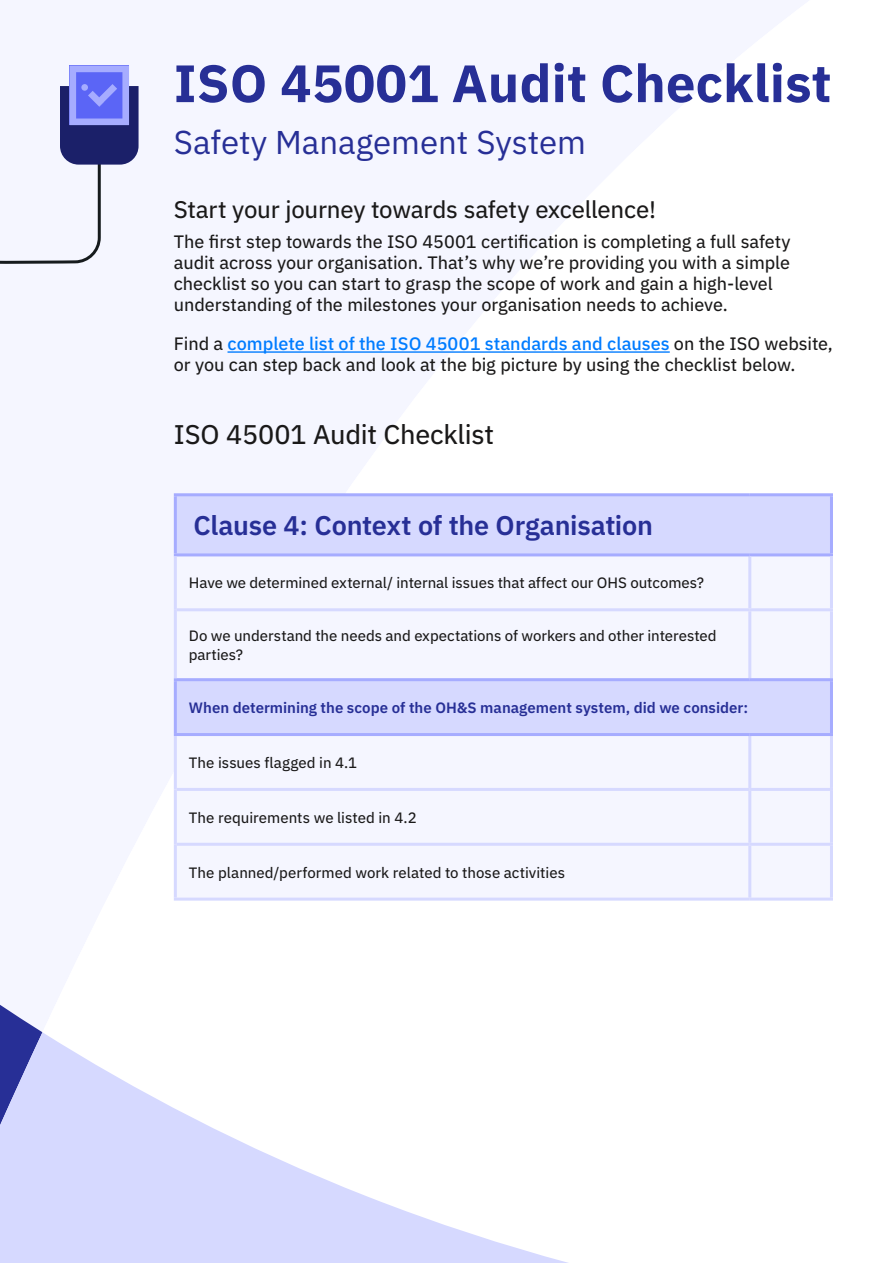
<style>
.page{position:relative;width:893px;height:1263px;background:#fff}
.page>*{position:absolute;margin:0;border:0;box-sizing:border-box;transform-origin:0 0}
.t1{font:700 52.5px "IBM Plex Sans";letter-spacing:.005em;color:#272f96}
.t2{font:33px "IBM Plex Sans";color:#272f96}
.Table_title{font:600 27px "IBM Plex Sans";letter-spacing:-.01em;color:#272f96}
.Paragraph{font:27px "IBM Plex Sans Text";letter-spacing:-.01em;color:#1a1919}
.t3{font:24px "IBM Plex Sans Text";letter-spacing:-.01em;color:#1a1919}
.Paragraph-2{font:18px/21px "IBM Plex Sans Text";letter-spacing:-.005em;color:#1a1919}
.Bulleted_list_for_tables{font:15px/19.5px "IBM Plex Sans Text";color:#1a1919}
.Table_title-2{font:600 15px "IBM Plex Sans";color:#272f96}
.s1{font-family:"IBM Plex Sans";font-weight:500;color:#007cff}
</style>
<div class="page">
<svg style="left:0;top:1005px;width:42px;height:27px"></svg>
<svg style="left:0;top:1032px;width:568px;height:231px"></svg>
<hr style="left:227px;top:351px;width:443px;height:2px;background:#007cff">
<div style="left:177px;top:496px;width:653px;height:57px;background:#d6d9ff"></div>
<svg style="left:177px;top:556px;width:653px;height:342px;fill:#f5f6ff"></svg>
<hr style="left:830px;top:496px;width:3px;height:57px;background:#a6acff">
<hr style="left:750px;top:553px;width:83px;height:3px;background:#a6acff">
<hr style="left:748px;top:556px;width:3px;height:52px;background:#d6d9ff">
<hr style="left:177px;top:608px;width:573px;height:3px;background:#d6d9ff">
<hr style="left:748px;top:611px;width:3px;height:67px;background:#d6d9ff">
<hr style="left:748px;top:736px;width:3px;height:52px;background:#d6d9ff">
<hr style="left:177px;top:788px;width:573px;height:3px;background:#d6d9ff">
<hr style="left:748px;top:791px;width:3px;height:52px;background:#d6d9ff">
<hr style="left:177px;top:843px;width:573px;height:3px;background:#d6d9ff">
<hr style="left:748px;top:846px;width:3px;height:52px;background:#d6d9ff">
<hr style="left:174px;top:898px;width:576px;height:3px;background:#d6d9ff">
<hr style="left:830px;top:556px;width:3px;height:52px;background:#d6d9ff">
<hr style="left:750px;top:608px;width:83px;height:3px;background:#d6d9ff">
<hr style="left:830px;top:611px;width:3px;height:67px;background:#d6d9ff">
<hr style="left:830px;top:736px;width:3px;height:52px;background:#d6d9ff">
<hr style="left:750px;top:788px;width:83px;height:3px;background:#d6d9ff">
<hr style="left:830px;top:791px;width:3px;height:52px;background:#d6d9ff">
<hr style="left:750px;top:843px;width:83px;height:3px;background:#d6d9ff">
<hr style="left:830px;top:846px;width:3px;height:52px;background:#d6d9ff">
<hr style="left:750px;top:898px;width:83px;height:3px;background:#d6d9ff">
<hr style="left:174px;top:493px;width:576px;height:3px;background:#a6acff">
<hr style="left:174px;top:496px;width:3px;height:57px;background:#a6acff">
<hr style="left:750px;top:493px;width:83px;height:3px;background:#a6acff">
<hr style="left:174px;top:553px;width:576px;height:3px;background:#a6acff">
<hr style="left:174px;top:678px;width:576px;height:3px;background:#a6acff">
<hr style="left:174px;top:681px;width:3px;height:52px;background:#a6acff">
<hr style="left:174px;top:733px;width:576px;height:3px;background:#a6acff">
<hr style="left:750px;top:678px;width:83px;height:3px;background:#a6acff">
<hr style="left:830px;top:681px;width:3px;height:52px;background:#a6acff">
<hr style="left:750px;top:733px;width:83px;height:3px;background:#a6acff">
<hr style="left:174px;top:556px;width:3px;height:54px;background:#d6d9ff">
<hr style="left:174px;top:610px;width:3px;height:68px;background:#d6d9ff">
<hr style="left:174px;top:736px;width:3px;height:53px;background:#d6d9ff">
<hr style="left:174px;top:789px;width:3px;height:55px;background:#d6d9ff">
<hr style="left:174px;top:844px;width:3px;height:54px;background:#d6d9ff">
<svg style="left:0;top:66px;width:139px;height:198px"></svg>
<p class="t1" style="left:174px;top:42px;width:659px">ISO 45001 Audit Checklist</p>
<h2 class="t2" style="left:174px;top:117px;width:414px">Safety Management System</h2>
<h3 class="t3" style="left:174px;top:191px;width:484px">Start your journey towards safety excellence!</h3>
<p class="Paragraph-2" style="left:174px;top:229px;width:618px">The first step towards the ISO 45001 certification is completing a full safety audit across your organisation. That’s why we’re providing you with a simple checklist so you can start to grasp the scope of work and gain a high-level understanding of the milestones your organisation needs to achieve.</p>
<p class="Paragraph-2" style="left:174px;top:331px;width:661px">Find a <span class="s1">complete list of the ISO 45001 standards and clauses</span> on the ISO website, or you can step back and look at the big picture by using the checklist below.</p>
<p class="Paragraph" style="left:174px;top:414px;width:322px">ISO 45001 Audit Checklist</p>
<p class="Table_title" style="left:193px;top:505px;width:461px">Clause 4: Context of the Organisation</p>
<p class="Bulleted_list_for_tables" style="left:189px;top:572px;width:517px">Have we determined external/ internal issues that affect our OHS outcomes?</p>
<p class="Bulleted_list_for_tables" style="left:189px;top:624px;width:529px">Do we understand the needs and expectations of workers and other interested parties?</p>
<p class="Table_title-2" style="left:189px;top:696px;width:561px">When determining the scope of the OH&amp;S management system, did we consider:</p>
<p class="Bulleted_list_for_tables" style="left:189px;top:751px;width:170px">The issues flagged in 4.1</p>
<p class="Bulleted_list_for_tables" style="left:189px;top:806px;width:230px">The requirements we listed in 4.2</p>
<p class="Bulleted_list_for_tables" style="left:189px;top:861px;width:378px">The planned/performed work related to those activities</p>
</div>
